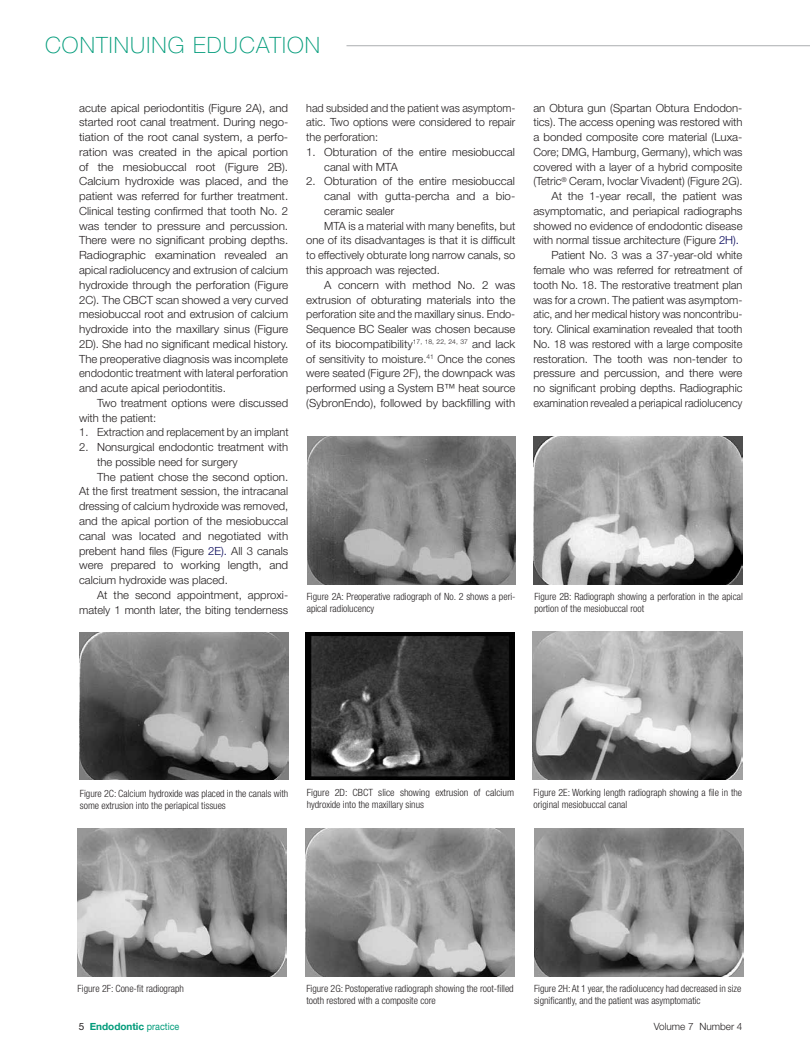
<style>
.page{position:relative;width:810px;height:1054px;background:#fff}
.page>*{position:absolute;margin:0;border:0;box-sizing:border-box;transform-origin:0 0}
.t1{font:100 22.5px "Helvetica Neue";letter-spacing:.05em;color:#009b7a}
.t2{font:300 11.25px/14.8px "Helvetica Neue";color:#231f20}
.t3{font:300 11.25px/14.8px "Helvetica Neue";color:#231f20;text-align:justify;scale:.96 1}
.t4{font:300 11.25px "Helvetica Neue";color:#231f20;scale:.95 1}
.t5{font:300 condensed 10px/12.5px "Helvetica Neue";color:#231f20}
.t6{font:700 10px "Helvetica Neue";letter-spacing:-.005em;color:#009b7a}
.t7{font:300 10px "Helvetica Neue";color:#231f20}
.s1{color:#005}
.s2{font-weight:400;color:#231f20}
.s3{font-weight:400}
</style>
<div class="page">
<img style="left:307px;top:436px;width:209px;height:148px">
<img style="left:533px;top:436px;width:209px;height:148px">
<img style="left:79px;top:632px;width:209px;height:147px">
<img style="left:306px;top:632px;width:208px;height:147px">
<img style="left:533px;top:631px;width:209px;height:147px">
<img style="left:78px;top:828px;width:209px;height:147px">
<img style="left:306px;top:828px;width:209px;height:147px">
<img style="left:534px;top:828px;width:209px;height:147px">
<hr style="left:347px;top:45px;width:463px;height:1px;background:#bcbec0">
<h1 class="t1" style="left:45px;top:32px;width:277px">CONTINUING EDUCATION</h1>
<p class="t2" style="left:79px;top:100px;width:211px;text-align:justify">acute apical periodontitis (Figure 2A), and started root canal treatment. During nego&shy;tiation of the root canal system, a perfo&shy;ration was created in the apical portion of the mesiobuccal root (Figure 2B).<br>Calcium hydroxide was placed, and the patient was referred for further treatment.<br>Clinical testing confirmed that tooth No. 2 was tender to pressure and percussion.<br>There were no significant probing depths.<br>Radiographic examination revealed an apical radiolucency and extrusion of calcium hydroxide through the perforation (Figure 2C). The CBCT scan showed a very curved mesiobuccal root and extrusion of calcium hydroxide into the maxillary sinus (Figure 2D). She had no significant medical history.<br>The preoperative diagnosis was incomplete endodontic treatment with lateral perforation and acute apical periodontitis.</p>
<p class="t2" style="left:79px;top:395px;width:211px;text-indent:18px">Two treatment options were discussed with the patient:</p>
<p class="t2" style="left:79px;top:424px;width:211px">1. Extraction and replacement by an implant</p>
<p class="t2" style="left:79px;top:439px;width:211px">2. Nonsurgical endodontic treatment with</p>
<p class="t2" style="left:97px;top:454px;width:142px">the possible need for surgery</p>
<p class="t2" style="left:97px;top:469px;width:193px">The patient chose the second option.</p>
<p class="t2" style="left:79px;top:483px;width:211px">At the first treatment session, the intracanal</p>
<p class="t2" style="left:79px;top:498px;width:211px">dressing of calcium hydroxide was removed,</p>
<p class="t2" style="left:79px;top:513px;width:211px">and the apical portion of the mesiobuccal</p>
<p class="t2" style="left:79px;top:528px;width:211px">canal was located and negotiated with</p>
<p class="t2" style="left:79px;top:542px;width:211px">prebent hand files (Figure <span class="s1">2E).</span> All 3 canals</p>
<p class="t2" style="left:79px;top:557px;width:211px">were prepared to working length, and</p>
<p class="t2" style="left:79px;top:572px;width:150px">calcium hydroxide was placed.</p>
<p class="t2" style="left:97px;top:587px;width:193px">At the second appointment, approxi-</p>
<p class="t2" style="left:79px;top:601px;width:211px">mately 1 month later, the biting tenderness</p>
<p class="t3" style="left:306px;top:100px;width:219px">had subsided and the patient was asymptom&shy;atic. Two options were considered to repair the perforation:</p>
<p class="t2" style="left:324px;top:144px;width:192px;text-indent:-18px">1. Obturation of the entire mesiobuccal canal with MTA</p>
<p class="t2" style="left:306px;top:174px;width:210px">2. Obturation of the entire mesiobuccal</p>
<p class="t2" style="left:324px;top:188px;width:193px">canal with gutta-percha and a bio-</p>
<p class="t2" style="left:324px;top:203px;width:72px">ceramic sealer</p>
<p class="t2" style="left:324px;top:218px;width:193px">MTA is a material with many benefits, but</p>
<p class="t2" style="left:306px;top:233px;width:211px">one of its disadvantages is that it is difficult</p>
<p class="t2" style="left:306px;top:247px;width:211px">to effectively obturate long narrow canals, so</p>
<p class="t2" style="left:306px;top:262px;width:135px">this approach was rejected.</p>
<p class="t2" style="left:324px;top:277px;width:193px">A concern with method No. 2 was</p>
<p class="t2" style="left:306px;top:292px;width:211px">extrusion of obturating materials into the</p>
<p class="t2" style="left:306px;top:306px;width:211px">perforation site and the maxillary sinus. Endo-</p>
<p class="t2" style="left:306px;top:321px;width:211px">Sequence BC Sealer was chosen because</p>
<p class="t2" style="left:306px;top:336px;width:211px">of its biocompatibility<sup>17,</sup> <sup>18,</sup> <sup>22,</sup> <sup>24,</sup> <sup>37</sup> and lack</p>
<p class="t2" style="left:306px;top:351px;width:211px">of sensitivity to moisture.<sup>41</sup> Once the cones</p>
<p class="t2" style="left:306px;top:365px;width:211px">were seated (Figure 2F), the downpack was</p>
<p class="t2" style="left:306px;top:380px;width:211px">performed using a System B™ heat source</p>
<p class="t2" style="left:306px;top:395px;width:211px">(SybronEndo), followed by backfilling with</p>
<p class="t2" style="left:533px;top:100px;width:211px">an Obtura gun (Spartan Obtura Endodon-</p>
<p class="t2" style="left:533px;top:115px;width:211px">tics). The access opening was restored with</p>
<p class="t2" style="left:533px;top:129px;width:211px">a bonded composite core material (Luxa-</p>
<p class="t2" style="left:533px;top:144px;width:211px">Core; DMG, Hamburg, Germany), which was</p>
<p class="t2" style="left:533px;top:159px;width:211px">covered with a layer of a hybrid composite</p>
<p class="t2" style="left:533px;top:174px;width:211px">(Tetric<sup>®</sup> Ceram, Ivoclar Vivadent) (Figure 2G).</p>
<p class="t2" style="left:551px;top:188px;width:193px">At the 1-year recall, the patient was</p>
<p class="t2" style="left:533px;top:203px;width:211px">asymptomatic, and periapical radiographs</p>
<p class="t2" style="left:533px;top:218px;width:211px">showed no evidence of endodontic disease</p>
<p class="t2" style="left:533px;top:233px;width:207px">with normal tissue architecture (Figure <span class="s1">2H).</span></p>
<p class="t2" style="left:551px;top:247px;width:193px">Patient No. 3 was a 37-year-old white</p>
<p class="t2" style="left:533px;top:262px;width:211px">female who was referred for retreatment of</p>
<p class="t2" style="left:533px;top:277px;width:211px">tooth No. 18. The restorative treatment plan</p>
<p class="t2" style="left:533px;top:292px;width:211px">was for a crown. The patient was asymptom-</p>
<p class="t3" style="left:533px;top:306px;width:219px">atic, and her medical history was noncontribu-</p>
<p class="t2" style="left:533px;top:321px;width:211px">tory. Clinical examination revealed that tooth</p>
<p class="t2" style="left:533px;top:336px;width:211px">No. 18 was restored with a large composite</p>
<p class="t2" style="left:533px;top:351px;width:211px">restoration. The tooth was non-tender to</p>
<p class="t2" style="left:533px;top:365px;width:211px">pressure and percussion, and there were</p>
<p class="t2" style="left:533px;top:380px;width:211px">no significant probing depths. Radiographic</p>
<p class="t4" style="left:533px;top:396px;width:222px">examination revealed a periapical radiolucency</p>
<p class="t5" style="left:307px;top:589px;width:210px">Figure 2A: Preoperative radiograph of No. 2 shows a peri&shy;apical radiolucency</p>
<p class="t5" style="left:534px;top:589px;width:210px">Figure 2B: Radiograph showing a perforation in the apical portion of the mesiobuccal root</p>
<p class="t5" style="left:80px;top:786px;width:210px">Figure 2C: Calcium hydroxide was placed in the canals with some extrusion into the periapical tissues</p>
<p class="t5" style="left:307px;top:785px;width:209px">Figure 2D: CBCT slice showing extrusion of calcium hydroxide into the maxillary sinus</p>
<p class="t5" style="left:534px;top:785px;width:210px">Figure 2E: Working length radiograph showing a file in the original mesiobuccal canal</p>
<p class="t5" style="left:78px;top:981px;width:108px">Figure 2F: Cone-fit radiograph</p>
<p class="t5" style="left:306px;top:981px;width:209px">Figure 2G: Postoperative radiograph showing the root-filled tooth restored with a composite core</p>
<p class="t5" style="left:534px;top:981px;width:209px">Figure 2H: At 1 year, the radiolucency had decreased in size significantly, and the patient was asymptomatic</p>
<p class="t6" style="left:79px;top:1017px;width:102px"><span class="s2">5</span> Endodontic <span class="s3">practice</span></p>
<p class="t7" style="left:654px;top:1020px;width:90px">Volume 7 Number 4</p>
</div>
